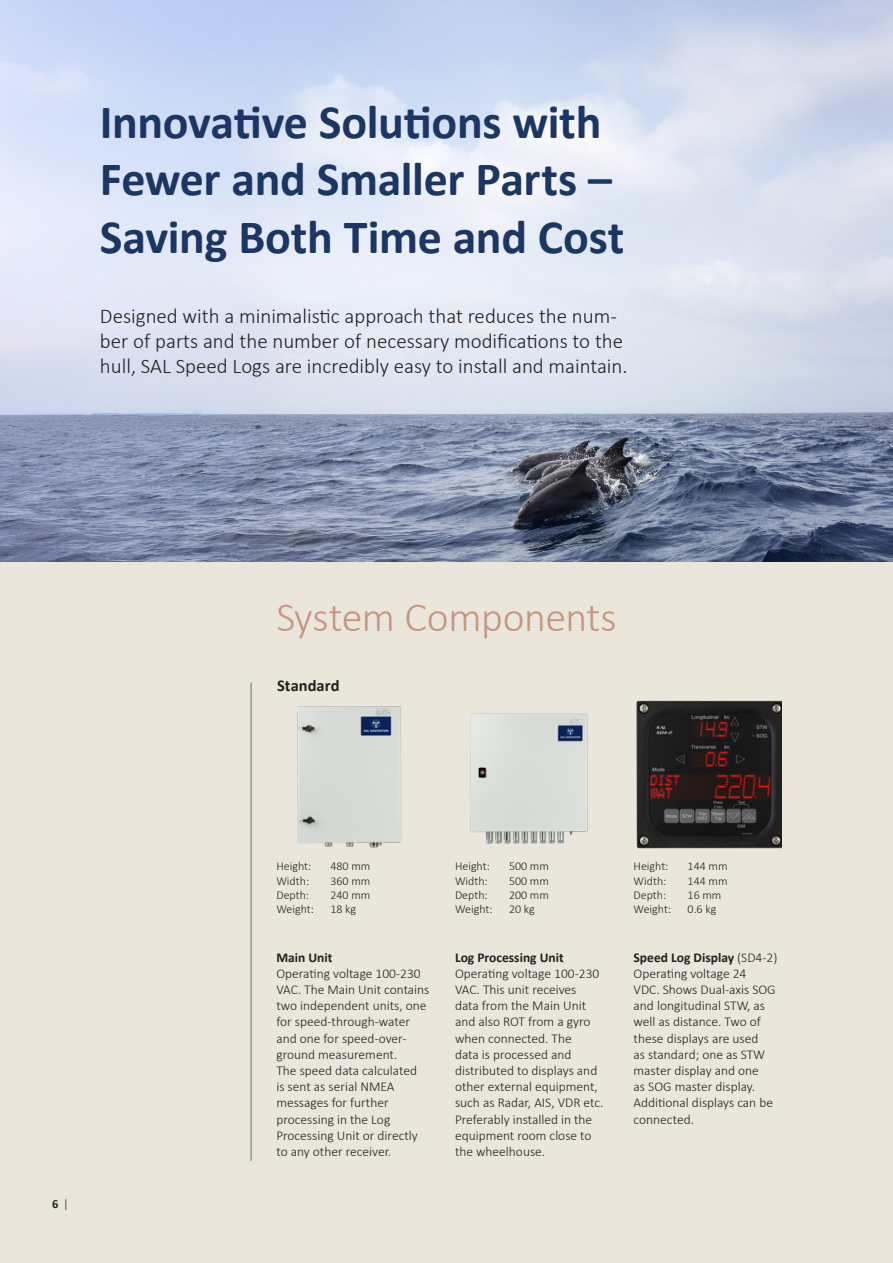
<style>
.page{position:relative;width:893px;height:1263px;background:#ebe6db}
.page>*{position:absolute;margin:0;border:0;box-sizing:border-box;transform-origin:0 0}
.Rubrik_28-32_pt{font:700 48px/57.6px "Calibri";letter-spacing:-.01em;color:#1c3664}
.Rubrik_28-32_pt-2{font:300 42px "Calibri";letter-spacing:-.01em;color:#c49682}
.Ingress{font:300 21px/25.2px "Calibri";color:#231f20}
.Brödtext{font:700 16.5px "Calibri";color:#231f20}
.Produkttext{font:300 13.5px/16.2px "Calibri";color:#231f20}
.Produkttext-2{font:700 13.5px "Calibri";color:#231f20}
.t1{font:700 12.45px "Calibri";color:#231f20}
.Mått{font:300 12px "Calibri";color:#231f20}
.s1{font-weight:300}
.s2{font-weight:700}
</style>
<div class="page">
<img style="left:0;top:0;width:893px;height:561px">
<hr style="left:251px;top:682px;width:1px;height:479px;background:#697379">
<img style="left:297px;top:706px;width:105px;height:142px">
<img style="left:470px;top:713px;width:118px;height:131px">
<img style="left:636px;top:700px;width:145px;height:149px">
<p class="Rubrik_28-32_pt" style="left:100px;top:91px;width:503px">Innovative Solutions with</p>
<p class="Rubrik_28-32_pt" style="left:100px;top:148px;width:526px">Fewer and Smaller Parts –<br>Saving Both Time and Cost</p>
<p class="Ingress" style="left:100px;top:303px;width:529px">Designed with a minimalistic approach that reduces the num&shy;ber of parts and the number of necessary modifications to the hull, SAL Speed Logs are incredibly easy to install and maintain.</p>
<p class="t1" style="left:52px;top:1196px;width:18px">6 <span class="s1">|</span></p>
<p class="Rubrik_28-32_pt-2" style="left:276px;top:591px;width:342px">System Components</p>
<p class="Brödtext" style="left:277px;top:675px;width:64px">Standard</p>
<p class="Mått" style="left:276px;top:859px;width:36px">Height:</p>
<p class="Mått" style="left:330px;top:859px;width:41px">480 mm</p>
<p class="Mått" style="left:276px;top:873px;width:34px">Width:</p>
<p class="Mått" style="left:330px;top:873px;width:41px">360 mm</p>
<p class="Mått" style="left:276px;top:887px;width:34px">Depth:</p>
<p class="Mått" style="left:330px;top:887px;width:41px">240 mm</p>
<p class="Mått" style="left:276px;top:902px;width:39px">Weight:</p>
<p class="Mått" style="left:330px;top:902px;width:27px">18 kg</p>
<p class="Produkttext-2" style="left:276px;top:949px;width:58px">Main Unit</p>
<p class="Produkttext" style="left:276px;top:965px;width:155px">Operating voltage 100-230<br>VAC. The Main Unit contains two independent units, one for speed-through-water and one for speed-over&shy;ground measurement.<br>The speed data calculated<br>is sent as serial NMEA messages for further processing in the Log<br>Processing Unit or directly to any other receiver.</p>
<p class="Mått" style="left:455px;top:859px;width:36px">Height:</p>
<p class="Mått" style="left:509px;top:859px;width:41px">500 mm</p>
<p class="Mått" style="left:455px;top:873px;width:34px">Width:</p>
<p class="Mått" style="left:509px;top:873px;width:41px">500 mm</p>
<p class="Mått" style="left:455px;top:887px;width:34px">Depth:</p>
<p class="Mått" style="left:509px;top:887px;width:41px">200 mm</p>
<p class="Mått" style="left:455px;top:902px;width:39px">Weight:</p>
<p class="Mått" style="left:509px;top:902px;width:27px">20 kg</p>
<p class="Mått" style="left:634px;top:859px;width:36px">Height:</p>
<p class="Mått" style="left:688px;top:859px;width:41px">144 mm</p>
<p class="Mått" style="left:634px;top:873px;width:34px">Width:</p>
<p class="Mått" style="left:688px;top:873px;width:41px">144 mm</p>
<p class="Mått" style="left:634px;top:887px;width:34px">Depth:</p>
<p class="Mått" style="left:688px;top:887px;width:35px">16 mm</p>
<p class="Mått" style="left:634px;top:902px;width:39px">Weight:</p>
<p class="Mått" style="left:688px;top:902px;width:30px">0.6 kg</p>
<p class="Produkttext" style="left:455px;top:949px;width:150px"><span class="s2">Log Processing Unit<br></span>Operating voltage 100-230<br>VAC. This unit receives data from the Main Unit and also ROT from a gyro when connected. The<br>data is processed and distributed to displays and other external equipment, such as Radar, AIS, VDR etc.<br>Preferably installed in the equipment room close to the wheelhouse.</p>
<p class="Produkttext-2" style="left:634px;top:949px;width:145px">Speed Log Display <span class="s1">(SD4-2)</span></p>
<p class="Produkttext" style="left:634px;top:965px;width:144px">Operating voltage 24<br>VDC. Shows Dual-axis SOG and longitudinal STW, as well as distance. Two of these displays are used<br>as standard; one as STW master display and one<br>as SOG master display.<br>Additional displays can be connected.</p>
</div>
